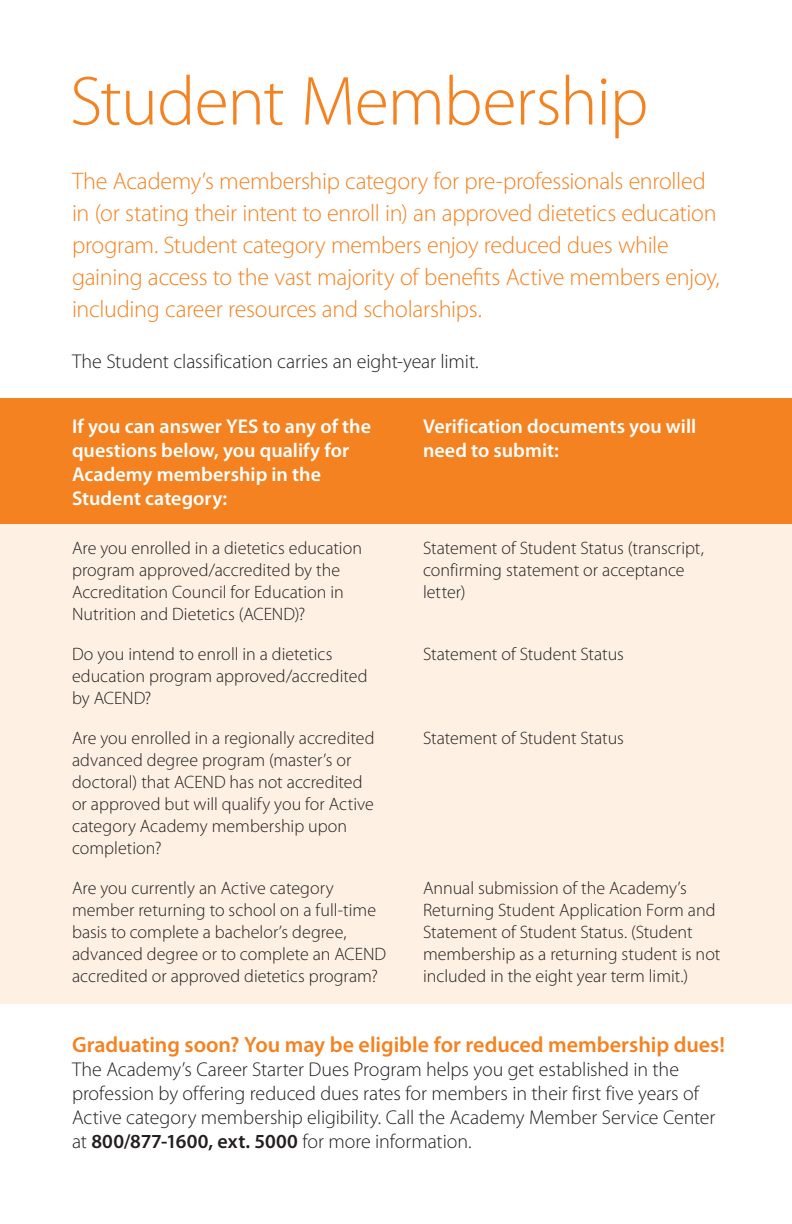
<style>
.page{position:relative;width:792px;height:1224px;background:#fff}
.page>*{position:absolute;margin:0;border:0;box-sizing:border-box;transform-origin:0 0}
.HEAD{font:300 70px "Myriad Pro";letter-spacing:-.015em;color:#f58220}
.INTRO{font:300 24px/32px "Myriad Pro";letter-spacing:-.015em;color:#f58220}
.SUB{font:600 22px "Myriad Pro";color:#f58220}
.BODY{font:300 20px/24px "Myriad Pro";letter-spacing:-.005em;color:#231f20}
.BODY-2{font:600 20px/24px "Myriad Pro";color:#fff}
.BODY-3{font:300 18px/22px "Myriad Pro";color:#231f20}
.s1{font-weight:600}
</style>
<div class="page">
<div style="left:0;top:424px;width:792px;height:580px;background:#fef0e2"></div>
<div style="left:0;top:398px;width:792px;height:126px;background:#f58220"></div>
<p class="HEAD" style="left:70px;top:63px;width:580px">Student Membership</p>
<p class="INTRO" style="left:72px;top:165px;width:649px">The Academy’s membership category for pre-professionals enrolled in (or stating their intent to enroll in) an approved dietetics education program. Student category members enjoy reduced dues while gaining access to the vast majority of benefits Active members enjoy, including career resources and scholarships.</p>
<p class="BODY" style="left:72px;top:350px;width:408px">The Student classification carries an eight-year limit.</p>
<p class="BODY-2" style="left:72px;top:415px;width:301px">If you can answer YES to any of the questions below, you qualify for<br>Academy membership in the<br>Student category:</p>
<p class="BODY-3" style="left:72px;top:537px;width:292px">Are you enrolled in a dietetics education program approved/accredited by the Accreditation Council for Education in Nutrition and Dietetics (ACEND)?</p>
<p class="BODY-3" style="left:72px;top:643px;width:297px">Do you intend to enroll in a dietetics education program approved/accredited by ACEND?</p>
<p class="BODY-3" style="left:72px;top:727px;width:304px">Are you enrolled in a regionally accredited advanced degree program (master’s or doctoral) that ACEND has not accredited or approved but will qualify you for Active category Academy membership upon completion?</p>
<p class="BODY-3" style="left:72px;top:877px;width:316px">Are you currently an Active category member returning to school on a full-time basis to complete a bachelor’s degree, advanced degree or to complete an ACEND accredited or approved dietetics program?</p>
<p class="BODY-2" style="left:423px;top:415px;width:275px">Verification documents you will need to submit:</p>
<p class="BODY-3" style="left:423px;top:537px;width:282px">Statement of Student Status (transcript, confirming statement or acceptance letter)</p>
<p class="BODY-3" style="left:423px;top:643px;width:203px">Statement of Student Status</p>
<p class="BODY-3" style="left:423px;top:727px;width:203px">Statement of Student Status</p>
<p class="BODY-3" style="left:423px;top:877px;width:299px">Annual submission of the Academy’s Returning Student Application Form and Statement of Student Status. (Student membership as a returning student is not included in the eight year term limit.)</p>
<p class="SUB" style="left:72px;top:1033px;width:654px">Graduating soon? You may be eligible for reduced membership dues!</p>
<p class="BODY" style="left:72px;top:1058px;width:645px">The Academy’s Career Starter Dues Program helps you get established in the profession by offering reduced dues rates for members in their first five years of Active category membership eligibility. Call the Academy Member Service Center at <span class="s1">800/877-1600, ext. 5000</span> for more information.</p>
</div>
